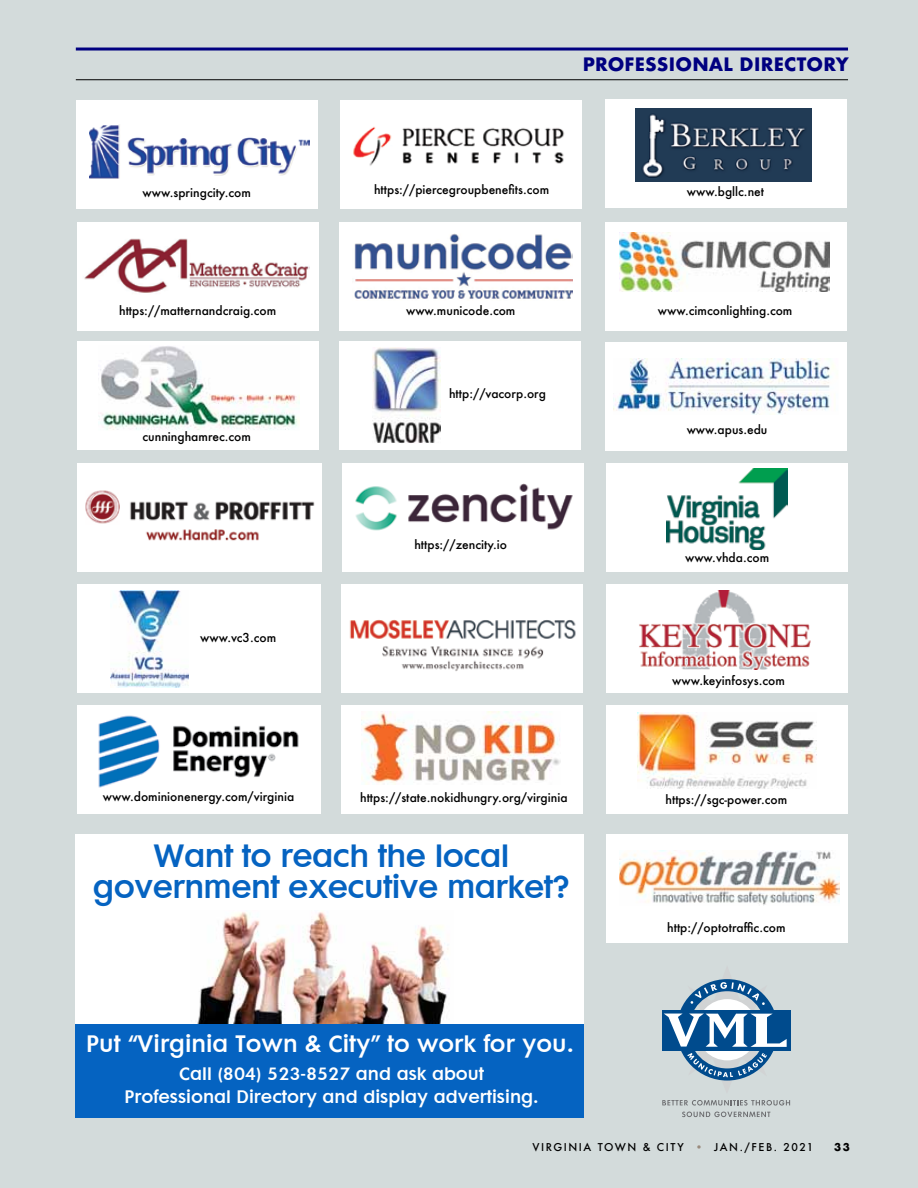
<style>
.page{position:relative;width:918px;height:1188px;background:#d3dbdb}
.page>*{position:absolute;margin:0;border:0;box-sizing:border-box;transform-origin:0 0}
.t1{font:28.8px/31.7px "Futura Maxi Demi";letter-spacing:-.02em;color:#0563c1;text-align:center}
.t2{font:21.3px "Futura Maxi Demi";color:#fff}
.t3{font:700 18px "Futura";letter-spacing:.015em;color:#000080}
.t4{font:16.2px/23.2px "Futura Maxi Demi";color:#fff;text-align:center}
.t5{font:500 12px "Futura";color:#000}
.t6{font:500 10.5px "Futura";letter-spacing:.15em;color:#000}
.t7{font:700 10.5px "Futura";color:#000}
.s1{color:#9a8b7d}
</style>
<div class="page">
<hr style="left:76px;top:79px;width:772px;height:1px;background:#000">
<hr style="left:76px;top:48px;width:772px;height:3px;background:#000080">
<div style="left:339px;top:222px;width:242px;height:108px;background:#fff"></div>
<div style="left:339px;top:341px;width:242px;height:109px;background:#fff"></div>
<div style="left:342px;top:463px;width:242px;height:109px;background:#fff"></div>
<div style="left:77px;top:222px;width:242px;height:108px;background:#fff"></div>
<div style="left:77px;top:341px;width:242px;height:109px;background:#fff"></div>
<div style="left:77px;top:463px;width:244px;height:109px;background:#fff"></div>
<div style="left:77px;top:585px;width:244px;height:108px;background:#fff"></div>
<div style="left:77px;top:706px;width:244px;height:108px;background:#fff"></div>
<div style="left:606px;top:585px;width:242px;height:108px;background:#fff"></div>
<div style="left:606px;top:706px;width:242px;height:108px;background:#fff"></div>
<div style="left:606px;top:834px;width:242px;height:109px;background:#fff"></div>
<div style="left:606px;top:463px;width:242px;height:108px;background:#fff"></div>
<div style="left:76px;top:101px;width:242px;height:108px;background:#fff"></div>
<div style="left:340px;top:101px;width:242px;height:108px;background:#fff"></div>
<div style="left:605px;top:222px;width:241px;height:109px;background:#fff"></div>
<div style="left:606px;top:100px;width:241px;height:108px;background:#fff"></div>
<div style="left:341px;top:585px;width:241px;height:108px;background:#fff"></div>
<div style="left:341px;top:706px;width:241px;height:108px;background:#fff"></div>
<div style="left:605px;top:342px;width:241px;height:109px;background:#fff"></div>
<img style="left:89px;top:124px;width:221px;height:55px">
<img style="left:354px;top:233px;width:218px;height:66px">
<img style="left:98px;top:346px;width:201px;height:84px">
<img style="left:667px;top:469px;width:121px;height:80px">
<img style="left:349px;top:620px;width:227px;height:51px">
<img style="left:639px;top:591px;width:172px;height:78px">
<div style="left:76px;top:834px;width:508px;height:283px;background:#fff"></div>
<img style="left:197px;top:911px;width:251px;height:113px">
<div style="left:76px;top:1024px;width:508px;height:94px;background:#0563c1"></div>
<img style="left:636px;top:108px;width:176px;height:73px">
<img style="left:372px;top:348px;width:68px;height:95px">
<img style="left:353px;top:126px;width:212px;height:40px">
<img style="left:619px;top:233px;width:211px;height:59px">
<img style="left:613px;top:359px;width:221px;height:56px">
<img style="left:111px;top:591px;width:77px;height:96px">
<img style="left:355px;top:483px;width:218px;height:48px">
<img style="left:362px;top:711px;width:199px;height:74px">
<img style="left:98px;top:715px;width:201px;height:73px">
<img style="left:637px;top:712px;width:180px;height:77px">
<div style="left:662px;top:1010px;width:128px;height:41px;background:#004b8d"></div>
<svg style="left:664px;top:979px;width:123px;height:102px"></svg>
<svg style="left:662px;top:1100px;width:128px;height:6px"></svg>
<svg style="left:682px;top:1112px;width:88px;height:5px"></svg>
<img style="left:84px;top:238px;width:226px;height:55px">
<img style="left:619px;top:850px;width:220px;height:55px">
<img style="left:85px;top:490px;width:230px;height:51px">
<p class="t5" style="left:143px;top:184px;width:110px">www.springcity.com</p>
<h3 class="t3" style="left:583px;top:51px;width:268px">PROFESSIONAL DI RECTORY</h3>
<p class="t5" style="left:374px;top:182px;width:177px">https://piercegroupbenefits.com</p>
<p class="t5" style="left:687px;top:183px;width:79px">www.bgllc.net</p>
<p class="t5" style="left:119px;top:302px;width:159px">https://matternandcraig.com</p>
<p class="t5" style="left:658px;top:302px;width:136px">www.cimconlighting.com</p>
<p class="t5" style="left:406px;top:302px;width:111px">www.municode.com</p>
<p class="t5" style="left:143px;top:429px;width:110px">cunninghamrec.com</p>
<p class="t5" style="left:200px;top:629px;width:77px">www.vc3.com</p>
<p class="t5" style="left:103px;top:788px;width:193px">www.dominionenergy.com/virginia</p>
<p class="t5" style="left:449px;top:385px;width:98px">http://vacorp.org</p>
<p class="t5" style="left:414px;top:536px;width:94px">https://zencity.io</p>
<p class="t5" style="left:687px;top:421px;width:82px">www.apus.edu</p>
<p class="t5" style="left:685px;top:550px;width:86px">www.vhda.com</p>
<p class="t5" style="left:672px;top:672px;width:114px">www.keyinfosys.com</p>
<p class="t5" style="left:360px;top:789px;width:209px">https://state.nokidhungry.org/virginia</p>
<p class="t5" style="left:666px;top:791px;width:123px">https://sgc-power.com</p>
<h1 class="t1" style="left:93px;top:840px;width:479px">Want to reach the local government executive market?</h1>
<h2 class="t2" style="left:86px;top:1030px;width:489px">Put “Virginia Town &amp; City” to work for you.</h2>
<h3 class="t4" style="left:125px;top:1062px;width:416px">Call (804) 523-8527 and ask about<br>Professional Directory and display advertising.</h3>
<p class="t5" style="left:667px;top:920px;width:120px">http://optotraffic.com</p>
<p class="t6" style="left:532px;top:1140px;width:282px">VIRGINIA TOWN &amp; CITY <span class="s1">•</span> jan ./FEB . 2021</p>
<p class="t7" style="left:834px;top:1140px;width:17px">33</p>
</div>
